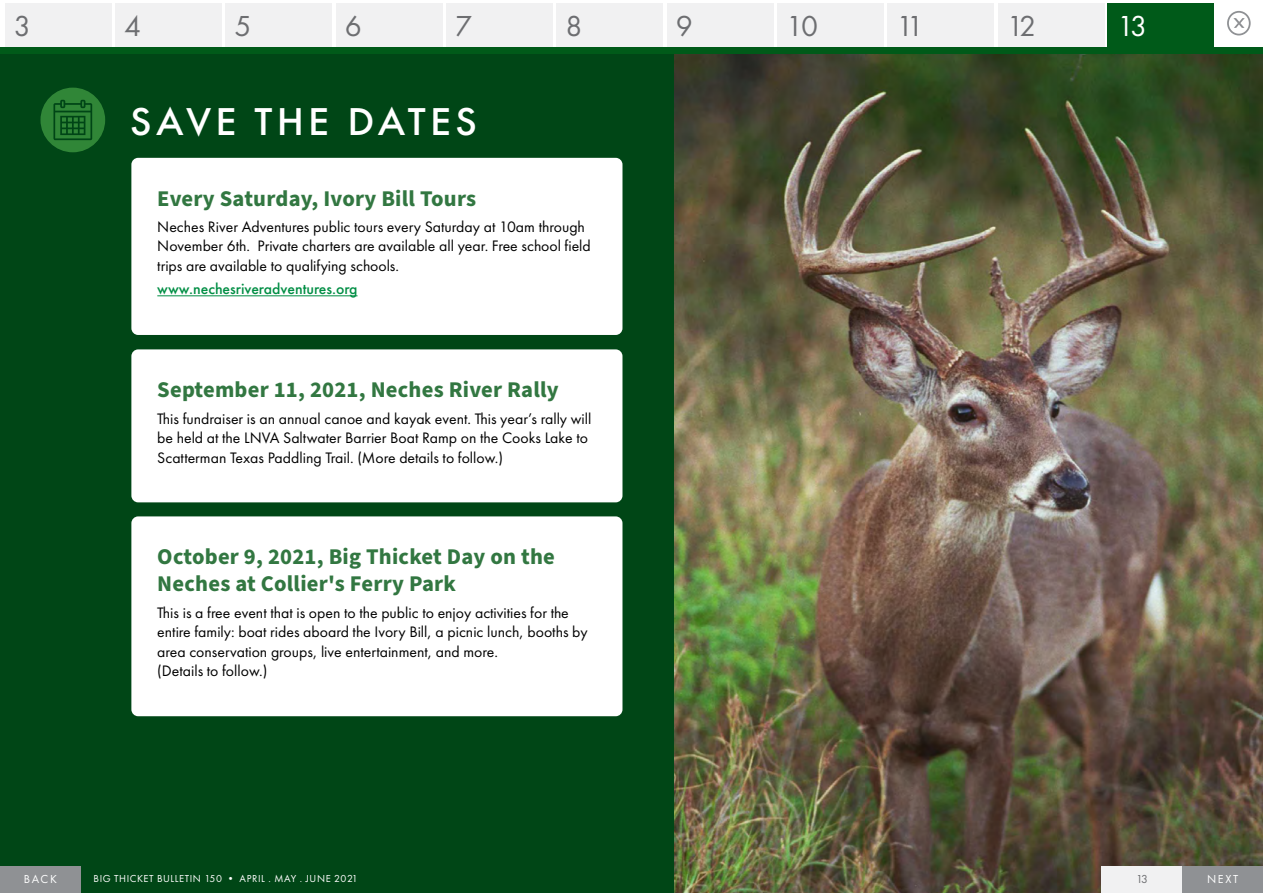
<style>
.page{position:relative;width:1263px;height:893px;background:#fff}
.page>*{position:absolute;margin:0;border:0;box-sizing:border-box;transform-origin:0 0}
.t1{font:500 40.35px "Futura PT";letter-spacing:.1em;color:#fff;scale:1.04 1}
.t2{font:30px "Futura PT";color:#6d6e71}
.t3{font:30px "Futura PT";color:#fff}
.t4{font:700 22.5px/27px "Source Sans Pro";letter-spacing:.01em;color:#327741}
.t5{font:15.75px/19.5px "Futura PT";color:#000}
.t6{font:500 15.75px "Futura PT";color:#008e44}
.t7{font:12px "Futura PT";letter-spacing:.14em;color:#fff}
.t8{font:12px "Futura PT";color:#6d6e71}
.t9{font:10.5px "Futura PT";letter-spacing:.05em;color:#fff}
</style>
<div class="page">
<div style="left:1107px;top:3px;width:107px;height:47px;background:#005a19"></div>
<div style="left:1227px;top:11px;width:23px;height:24px;border:2px solid #8f9194;border-radius:50%"></div>
<svg style="left:1233px;top:18px;width:12px;height:10px"></svg>
<div style="left:0;top:50px;width:1263px;height:843px;background:#004616"></div>
<div style="left:5px;top:3px;width:106px;height:47px;background:#f1f1f2"></div>
<div style="left:115px;top:3px;width:107px;height:47px;background:#f1f1f2"></div>
<div style="left:226px;top:3px;width:106px;height:47px;background:#f1f1f2"></div>
<img style="left:675px;top:54px;width:588px;height:839px">
<div style="left:336px;top:3px;width:106px;height:47px;background:#f1f1f2"></div>
<div style="left:446px;top:3px;width:107px;height:47px;background:#f1f1f2"></div>
<div style="left:557px;top:3px;width:106px;height:47px;background:#f1f1f2"></div>
<div style="left:667px;top:3px;width:106px;height:47px;background:#f1f1f2"></div>
<div style="left:777px;top:3px;width:107px;height:47px;background:#f1f1f2"></div>
<div style="left:888px;top:3px;width:106px;height:47px;background:#f1f1f2"></div>
<div style="left:998px;top:3px;width:106px;height:47px;background:#f1f1f2"></div>
<div style="left:1102px;top:866px;width:161px;height:27px;background:#f1f1f2"></div>
<div style="left:0;top:866px;width:81px;height:27px;background:#8f9194"></div>
<div style="left:1182px;top:866px;width:81px;height:27px;background:#8f9194"></div>
<div style="left:131px;top:158px;width:491px;height:177px;background:#fff;border-radius:7px"></div>
<div style="left:131px;top:349px;width:491px;height:153px;background:#fff;border-radius:7px"></div>
<div style="left:131px;top:516px;width:491px;height:200px;background:#fff;border-radius:7px"></div>
<hr style="left:157px;top:295px;width:200px;height:1px;background:#008e44">
<div style="left:0;top:48px;width:1263px;height:6px;background:#005a19"></div>
<div style="left:40px;top:88px;width:65px;height:64px;background:#308637;border-radius:50%"></div>
<svg style="left:53px;top:100px;width:39px;height:40px"></svg>
<h2 class="t2" style="left:14px;top:8px;width:19px">3</h2>
<h2 class="t2" style="left:124px;top:8px;width:19px">4</h2>
<h2 class="t2" style="left:234px;top:8px;width:19px">5</h2>
<h2 class="t2" style="left:345px;top:8px;width:19px">6</h2>
<h2 class="t2" style="left:455px;top:8px;width:19px">7</h2>
<h2 class="t2" style="left:565px;top:8px;width:19px">8</h2>
<h2 class="t2" style="left:676px;top:8px;width:19px">9</h2>
<h2 class="t2" style="left:786px;top:8px;width:34px">10</h2>
<h2 class="t2" style="left:896px;top:8px;width:29px">11</h2>
<h2 class="t2" style="left:1007px;top:8px;width:31px">12</h2>
<h2 class="t3" style="left:1117px;top:8px;width:31px">13</h2>
<h1 class="t1" style="left:130px;top:97px;width:335px">SAVE THE DATES</h1>
<h3 class="t4" style="left:157px;top:185px;width:320px">Every Saturday, Ivory Bill Tours</h3>
<p class="t5" style="left:157px;top:217px;width:435px">Neches River Adventures public tours every Saturday at 10am through<br>November 6th. Private charters are available all year. Free school field trips are available to qualifying schools.</p>
<p class="t6" style="left:157px;top:279px;width:202px">www.nechesriveradventures.org</p>
<h3 class="t4" style="left:157px;top:377px;width:403px">September 11, 2021, Neches River Rally</h3>
<p class="t5" style="left:157px;top:408px;width:436px">This fundraiser is an annual canoe and kayak event. This year’s rally will be held at the LNVA Saltwater Barrier Boat Ramp on the Cooks Lake to<br>Scatterman Texas Paddling Trail. (More details to follow.)</p>
<h3 class="t4" style="left:157px;top:544px;width:399px">October 9, 2021, Big Thicket Day on the<br>Neches at Collier's Ferry Park</h3>
<p class="t5" style="left:157px;top:602px;width:432px">This is a free event that is open to the public to enjoy activities for the entire family: boat rides aboard the Ivory Bill, a picnic lunch, booths by area conservation groups, live entertainment, and more.<br>(Details to follow.)</p>
<p class="t9" style="left:94px;top:872px;width:266px">BIG THICKET BULLETIN 150 • APRIL . MAY . JUNE 2021</p>
<p class="t7" style="left:24px;top:872px;width:35px">BACK</p>
<p class="t8" style="left:1136px;top:872px;width:13px">13</p>
<p class="t7" style="left:1207px;top:872px;width:33px">NEXT</p>
</div>
